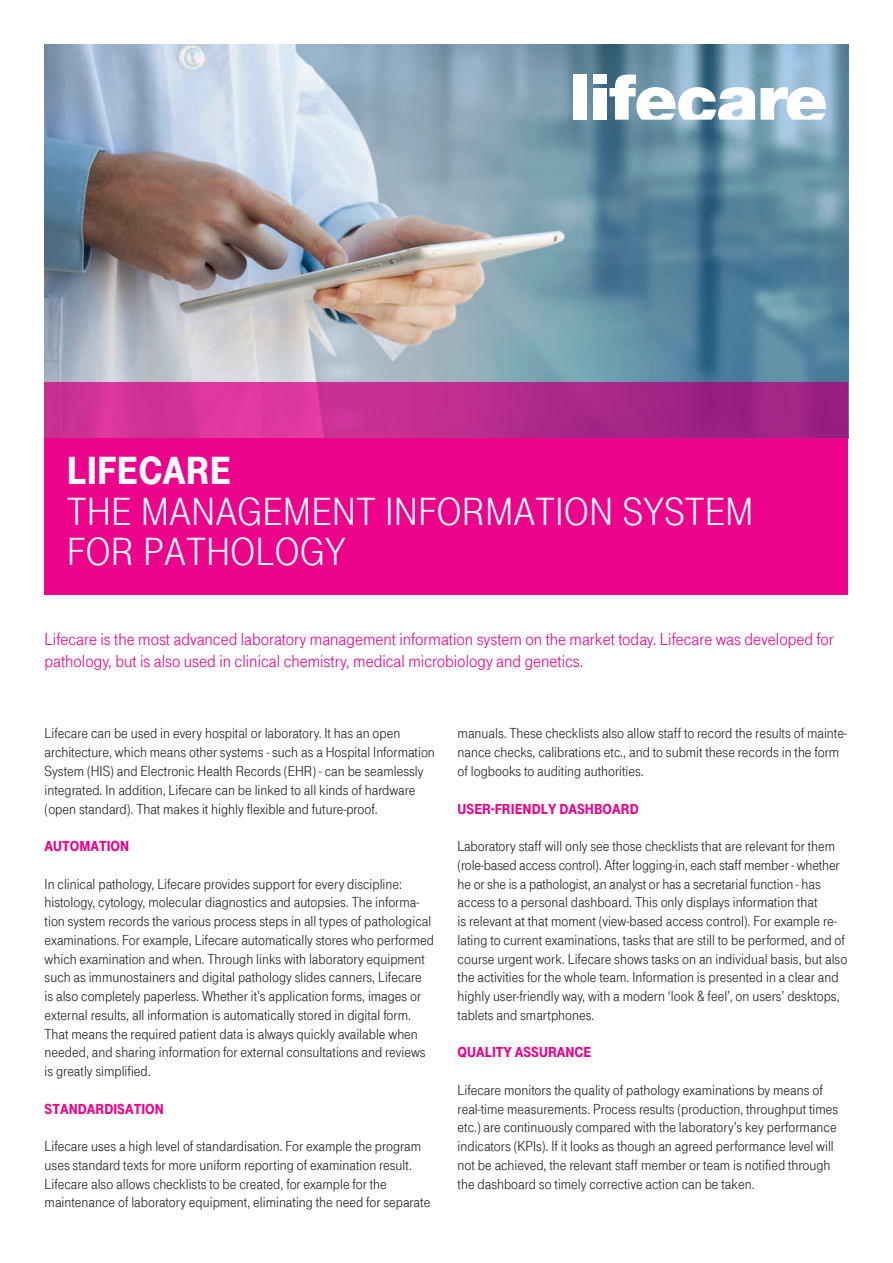
<style>
.page{position:relative;width:893px;height:1263px;background:#fff}
.page>*{position:absolute;margin:0;border:0;box-sizing:border-box;transform-origin:0 0}
.Geneste_stijl_kop_CM{font:40.5px "Tele Grotesk Headline";color:#fff}
.Geneste_stijl_kop_CM-2{font:900 40.5px "Tele Grotesk Headline";color:#fff}
.Inleiding_roze_12_pt{font:18px/22.5px "Tele Grotesk Nor Regular";color:#ed028c}
.Bodytekst_10_pt_CMYK{font:15px/18.8px "Tele Grotesk Nor Regular";color:#231f20}
.Tussenkop_3_10_pt_ka{font:900 15px "Tele Grotesk Headline";color:#ed028c}
</style>
<div class="page">
<img style="left:45px;top:45px;width:803px;height:337px">
<svg style="left:45px;top:382px;width:803px;height:56px;background:#bc2c8f"></svg>
<div style="left:45px;top:438px;width:803px;height:157px;background:#ed028c"></div>
<div style="left:573px;top:75px;width:14px;height:45px;background:#fff"></div>
<div style="left:593px;top:75px;width:14px;height:9px;background:#fff"></div>
<div style="left:593px;top:88px;width:14px;height:32px;background:#fff"></div>
<svg style="left:609px;top:75px;width:217px;height:45px"></svg>
<p class="Geneste_stijl_kop_CM-2" style="left:67px;top:448px;width:22px">LIFECARE</p>
<p class="Geneste_stijl_kop_CM" style="left:67px;top:489px;width:688px">THE MANAGEMENT INFORMATION SYSTEM</p>
<p class="Geneste_stijl_kop_CM" style="left:67px;top:529px;width:280px">FOR PATHOLOGY</p>
<p class="Inleiding_roze_12_pt" style="left:45px;top:628px;width:791px">Lifecare is the most advanced laboratory management information system on the market today. Lifecare was developed for pathology, but is also used in clinical chemistry, medical microbiology and genetics.</p>
<p class="Bodytekst_10_pt_CMYK" style="left:45px;top:724px;width:392px">Lifecare can be used in every hospital or laboratory. It has an open architecture, which means other systems - such as a Hospital Information System (HIS) and Electronic Health Records (EHR) - can be seamlessly integrated. In addition, Lifecare can be linked to all kinds of hardware (open standard). That makes it highly flexible and future-proof.</p>
<p class="Tussenkop_3_10_pt_ka" style="left:45px;top:838px;width:86px">AUTOMATION</p>
<p class="Bodytekst_10_pt_CMYK" style="left:45px;top:874px;width:391px">In clinical pathology, Lifecare provides support for every discipline: histology, cytology, molecular diagnostics and autopsies. The informa&shy;tion system records the various process steps in all types of pathological examinations. For example, Lifecare automatically stores who performed which examination and when. Through links with laboratory equipment such as immunostainers and digital pathology slides canners, Lifecare is also completely paperless. Whether it’s application forms, images or external results, all information is automatically stored in digital form.<br>That means the required patient data is always quickly available when needed, and sharing information for external consultations and reviews is greatly simplified.</p>
<p class="Tussenkop_3_10_pt_ka" style="left:45px;top:1100px;width:121px">STANDARDISATION</p>
<p class="Bodytekst_10_pt_CMYK" style="left:45px;top:1137px;width:387px">Lifecare uses a high level of standardisation. For example the program uses standard texts for more uniform reporting of examination result.<br>Lifecare also allows checklists to be created, for example for the maintenance of laboratory equipment, eliminating the need for separate</p>
<p class="Bodytekst_10_pt_CMYK" style="left:458px;top:724px;width:391px">manuals. These checklists also allow staff to record the results of mainte&shy;nance checks, calibrations etc., and to submit these records in the form of logbooks to auditing authorities.</p>
<p class="Tussenkop_3_10_pt_ka" style="left:458px;top:800px;width:183px">USER-FRIENDLY DASHBOARD</p>
<p class="Bodytekst_10_pt_CMYK" style="left:458px;top:837px;width:391px">Laboratory staff will only see those checklists that are relevant for them (role-based access control). After logging-in, each staff member - whether he or she is a pathologist, an analyst or has a secretarial function - has access to a personal dashboard. This only displays information that<br>is relevant at that moment (view-based access control). For example re&shy;lating to current examinations, tasks that are still to be performed, and of course urgent work. Lifecare shows tasks on an individual basis, but also the activities for the whole team. Information is presented in a clear and highly user-friendly way, with a modern ‘look &amp; feel’, on users’ desktops, tablets and smartphones.</p>
<p class="Tussenkop_3_10_pt_ka" style="left:458px;top:1044px;width:135px">QUALITY ASSURANCE</p>
<p class="Bodytekst_10_pt_CMYK" style="left:458px;top:1081px;width:382px">Lifecare monitors the quality of pathology examinations by means of real-time measurements. Process results (production, throughput times etc.) are continuously compared with the laboratory’s key performance indicators (KPIs). If it looks as though an agreed performance level will not be achieved, the relevant staff member or team is notified through the dashboard so timely corrective action can be taken.</p>
</div>
